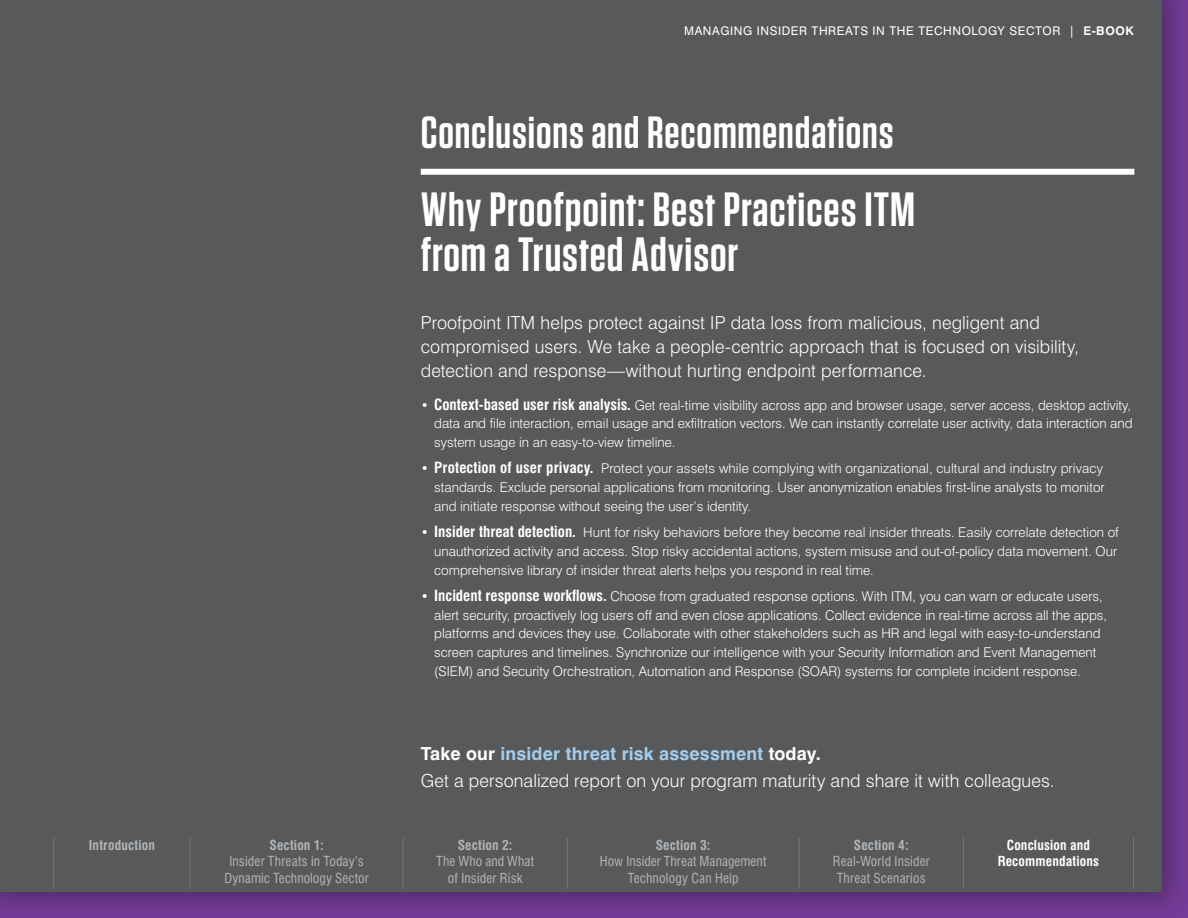
<style>
.page{position:relative;width:1188px;height:918px;background:#fff}
.page>*{position:absolute;margin:0;border:0;box-sizing:border-box;transform-origin:0 0}
.t1{font:600 48px/45px "Tungsten";letter-spacing:.02em;color:#fff}
.t2{font:600 45px "Tungsten";letter-spacing:.02em;color:#fff}
.t3{font:300 18px/24px "Swiss 721 BT";letter-spacing:.005em;color:#fff}
.t4{font:300 13.5px/18.8px "Swiss 721 BT";color:#fff;text-align:justify}
.t5{font:condensed 13.5px/16.5px "Swiss 721 BT";letter-spacing:.01em;color:#b1b4b6;text-align:center}
.t6{font:700 condensed 13.5px "Swiss 721 BT";letter-spacing:.015em;color:#b1b4b6}
.t7{font:700 condensed 13.5px/16.5px "Swiss 721 BT";letter-spacing:.01em;color:#fff;text-align:center}
.t8{font:12px "Swiss 721 BT";letter-spacing:.05em;color:#fff}
.s1{font-weight:700}
.s2{font-weight:700;font-stretch:condensed;font-size:15px}
.s3{font-weight:700;color:#a2cdee}
</style>
<div class="page">
<div style="left:0;top:0;width:1188px;height:918px;background:#000;opacity:.3"></div>
<div style="left:0;top:0;width:1162px;height:892px;background:#58595b"></div>
<hr style="left:567px;top:838px;width:1px;height:51px;background:#b1b4b6">
<hr style="left:1133px;top:838px;width:1px;height:51px;background:#b1b4b6">
<hr style="left:403px;top:838px;width:1px;height:51px;background:#b1b4b6">
<hr style="left:190px;top:838px;width:1px;height:51px;background:#b1b4b6">
<hr style="left:54px;top:838px;width:1px;height:51px;background:#b1b4b6">
<hr style="left:799px;top:838px;width:1px;height:51px;background:#b1b4b6">
<hr style="left:963px;top:837px;width:1px;height:51px;background:#b1b4b6">
<div style="left:421px;top:169px;width:713px;height:6px;background:#fff"></div>
<p class="t6" style="left:89px;top:837px;width:68px">Introduction</p>
<p class="t6" style="left:269px;top:837px;width:56px">Section 1:</p>
<p class="t5" style="left:224px;top:853px;width:146px">Insider Threats in Today’s<br>Dynamic Technology Sector</p>
<p class="t8" style="left:684px;top:24px;width:451px">MANAGING INSIDER THREATS IN THE TECHNOLOGY SECTOR | <span class="s1">E-BOOK</span></p>
<h2 class="t2" style="left:421px;top:109px;width:474px">Conclusions and Recommendations</h2>
<h1 class="t1" style="left:421px;top:188px;width:496px">Why Proofpoint: Best Practices ITM from a Trusted Advisor</h1>
<h3 class="t3" style="left:421px;top:310px;width:660px">Proofpoint ITM helps protect against IP data loss from malicious, negligent and compromised users. We take a people-centric approach that is focused on visibility, detection and response—without hurting endpoint performance.</h3>
<p class="t4" style="left:434px;top:395px;width:700px;text-indent:-13px">• <span class="s2">Context-based user risk analysis.</span> Get real-time visibility across app and browser usage, server access, desktop activity, data and file interaction, email usage and exfiltration vectors. We can instantly correlate user activity, data interaction and system usage in an easy-to-view timeline.</p>
<p class="t4" style="left:434px;top:459px;width:672px;text-align:left;text-indent:-14px">• <span class="s2">Protection of user privacy.</span> Protect your assets while complying with organizational, cultural and industry privacy standards. Exclude personal applications from monitoring. User anonymization enables first-line analysts to monitor and initiate response without seeing the user’s identity.</p>
<p class="t4" style="left:434px;top:523px;width:686px;text-indent:-14px">• <span class="s2">Insider threat detection.</span> Hunt for risky behaviors before they become real insider threats. Easily correlate detection of unauthorized activity and access. Stop risky accidental actions, system misuse and out-of-policy data movement. Our comprehensive library of insider threat alerts helps you respond in real time.</p>
<p class="t4" style="left:434px;top:587px;width:674px;text-align:left;text-indent:-13px">• <span class="s2">Incident response workflows.</span> Choose from graduated response options. With ITM, you can warn or educate users, alert security, proactively log users off and even close applications. Collect evidence in real-time across all the apps, platforms and devices they use. Collaborate with other stakeholders such as HR and legal with easy-to-understand screen captures and timelines. Synchronize our intelligence with your Security Information and Event Management (SIEM) and Security Orchestration, Automation and Response (SOAR) systems for complete incident response.</p>
<h3 class="t3" style="left:421px;top:740px;width:635px;line-height:27px"><span class="s1">Take our</span> <span class="s3">insider threat risk assessment</span> <span class="s1">today.<br></span>Get a personalized report on your program maturity and share it with colleagues.</h3>
<p class="t6" style="left:458px;top:837px;width:56px">Section 2:</p>
<p class="t5" style="left:436px;top:853px;width:99px">The Who and What of Insider Risk</p>
<p class="t6" style="left:656px;top:837px;width:56px">Section 3:</p>
<p class="t5" style="left:600px;top:853px;width:168px">How Insider Threat Management<br>Technology Can Help</p>
<p class="t6" style="left:854px;top:837px;width:56px">Section 4:</p>
<p class="t5" style="left:833px;top:853px;width:98px;text-align:left">Real-World Insider<br>Threat Scenarios</p>
<p class="t7" style="left:998px;top:837px;width:103px">Conclusion and<br>Recommendations</p>
</div>
